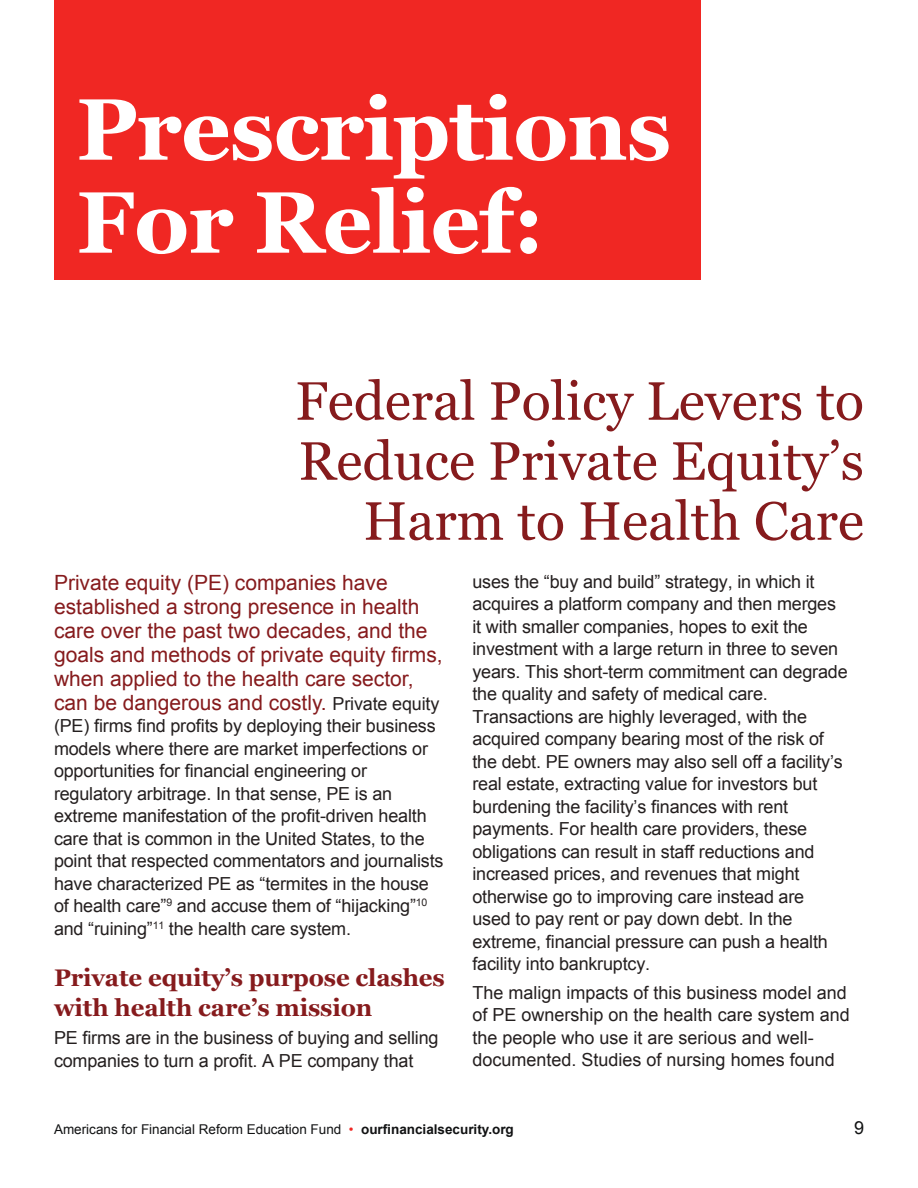
<style>
.page{position:relative;width:918px;height:1188px;background:#fff}
.page>*{position:absolute;margin:0;border:0;box-sizing:border-box;transform-origin:0 0}
.t1{font:700 87px/93px "Georgia";letter-spacing:-.01em;color:#fff}
.t2{font:54px/60px "Georgia";color:#861b1d;text-align:right}
.t3{font:700 24px/30px "Georgia";letter-spacing:-.005em;color:#861b1d}
.t4{font:21px/24px "Arial";color:#861b1d}
.t5{font:18px/22.5px "Arial";letter-spacing:-.01em;color:#241f1f}
.t6{font:18px "Arial";color:#111213}
.t7{font:13.5px "Arial";color:#111213}
.t8{font:700 13.5px "Arial";color:#111213}
.t9{font:13.5px "Arial";color:#f02723}
.s1{font-size:18px;color:#241f1f}
</style>
<div class="page">
<div style="left:54px;top:0;width:647px;height:280px;background:#f02723"></div>
<h1 class="t1" style="left:77px;top:90px;width:596px">Prescriptions<br>For Relief:</h1>
<h2 class="t2" style="left:295px;top:375px;width:570px">Federal Policy Levers to<br>Reduce Private Equity’s<br>Harm to Health Care</h2>
<p class="t4" style="left:54px;top:572px;width:390px">Private equity (PE) companies have established a strong presence in health care over the past two decades, and the goals and methods of private equity firms, when applied to the health care sector, can be dangerous and costly. <span class="s1">Private equity</span></p>
<p class="t5" style="left:54px;top:717px;width:391px">(PE) firms find profits by deploying their business models where there are market imperfections or opportunities for financial engineering or regulatory arbitrage. In that sense, PE is an extreme manifestation of the profit-driven health care that is common in the United States, to the point that respected commentators and journalists have characterized PE as “termites in the house of health care”<sup>9</sup> and accuse them of “hĳacking”<sup>10 </sup>and “ruining”<sup>11</sup> the health care system.</p>
<h3 class="t3" style="left:54px;top:964px;width:392px">Private equity’s purpose clashes with health care’s mission</h3>
<p class="t5" style="left:54px;top:1029px;width:386px">PE firms are in the business of buying and selling companies to turn a profit. A PE company that</p>
<p class="t5" style="left:472px;top:572px;width:377px">uses the “buy and build” strategy, in which it acquires a platform company and then merges it with smaller companies, hopes to exit the investment with a large return in three to seven years. This short-term commitment can degrade the quality and safety of medical care.<br>Transactions are highly leveraged, with the acquired company bearing most of the risk of the debt. PE owners may also sell off a facility’s real estate, extracting value for investors but burdening the facility’s finances with rent payments. For health care providers, these obligations can result in staff reductions and increased prices, and revenues that might otherwise go to improving care instead are<br>used to pay rent or pay down debt. In the extreme, financial pressure can push a health facility into bankruptcy.</p>
<p class="t5" style="left:472px;top:983px;width:379px">The malign impacts of this business model and of PE ownership on the health care system and the people who use it are serious and well&shy;documented. Studies of nursing homes found</p>
<p class="t9" style="left:349px;top:1124px;width:6px">•</p>
<p class="t6" style="left:854px;top:1121px;width:12px">9</p>
<p class="t7" style="left:54px;top:1124px;width:289px">Americans for Financial Reform Education Fund</p>
<p class="t8" style="left:361px;top:1124px;width:154px">ourfinancialsecurity.org</p>
</div>
